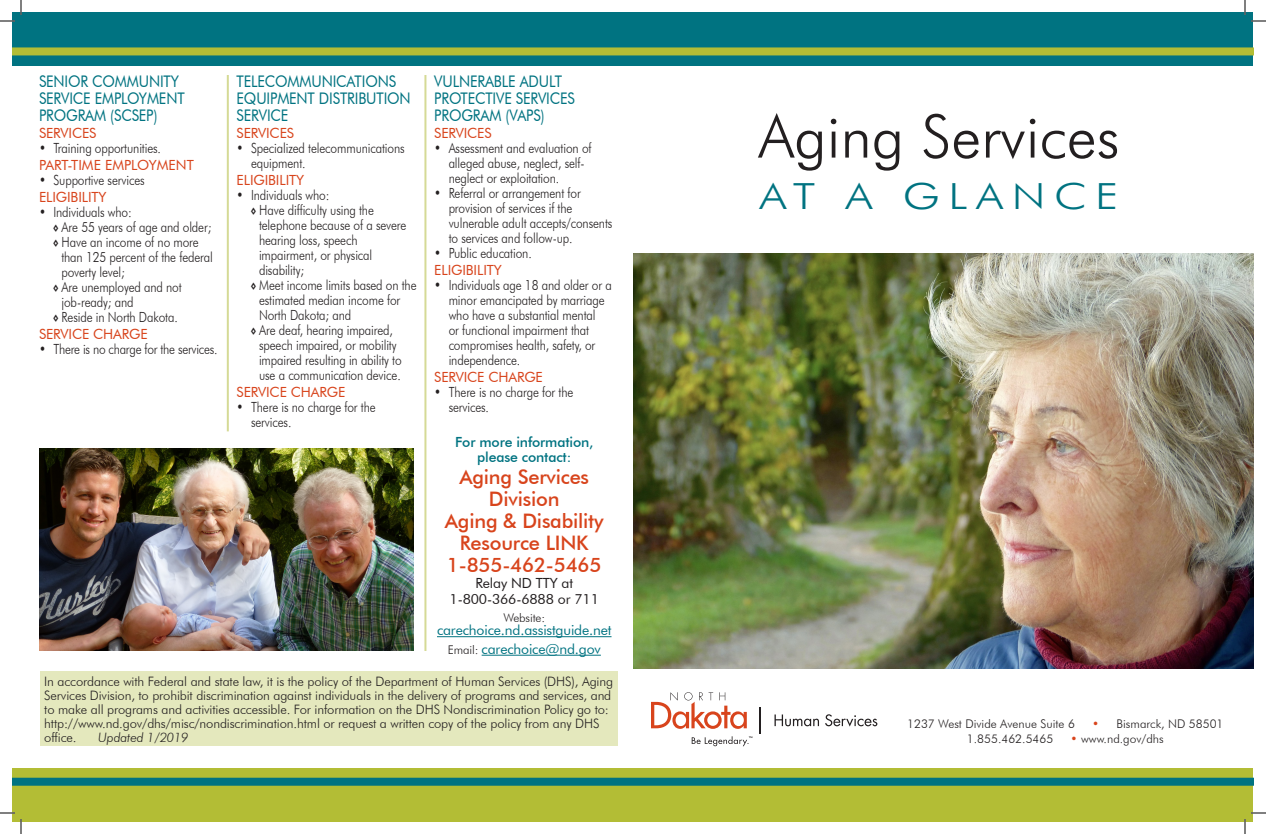
<style>
.page{position:relative;width:1266px;height:834px;background:#fff}
.page>*{position:absolute;margin:0;border:0;box-sizing:border-box;transform-origin:0 0}
.t1{font:300 60px "Futura BT";color:#231f20}
.t2{font:300 36px "Futura BT";letter-spacing:.19em;color:#007381;scale:1.26 1}
.Body{font:500 20px/22px "Futura BT";letter-spacing:-.01em;color:#d8441c;text-align:center}
.Service_Header{font:16px/17px "Futura BT";letter-spacing:-.01em;color:#007381;scale:.9 1}
.t3{font:300 14px/15px "Futura BT";letter-spacing:-.01em;color:#231f20;scale:.85 1}
.Subheads{font:14px "Futura BT";letter-spacing:-.01em;color:#d8441c}
.Body-2{font:14px "Futura BT";letter-spacing:-.01em;color:#007381}
.Body-3{font:500 14px "Futura BT";letter-spacing:-.01em;color:#007381}
.Body-4{font:14px "Futura BT";letter-spacing:-.01em;color:#231f20}
.t4{font:300 13px/14px "Futura BT";letter-spacing:-.01em;color:#231f20}
.t5{font:italic 300 13px "Futura BT";letter-spacing:-.01em;color:#231f20}
.Body-5{font:300 12px "Futura BT";color:#231f20}
.s1{font-weight:300;font-size:12px;color:#231f20}
.s2{color:#d8441c}
</style>
<div class="page">
<img style="left:633px;top:254px;width:621px;height:414px">
<hr style="left:227px;top:75px;width:2px;height:356px;background:#d5da96">
<hr style="left:424px;top:75px;width:2px;height:576px;background:#d5da96">
<svg style="left:760px;top:707px;width:1px;height:26px"></svg>
<svg style="left:775px;top:714px;width:44px;height:12px"></svg>
<svg style="left:825px;top:714px;width:52px;height:13px"></svg>
<svg style="left:651px;top:692px;width:96px;height:37px"></svg>
<svg style="left:692px;top:736px;width:60px;height:10px"></svg>
<div style="left:13px;top:12px;width:1240px;height:53px;background:#007381"></div>
<div style="left:12px;top:47px;width:1242px;height:8px;background:#b3bd35"></div>
<div style="left:40px;top:671px;width:578px;height:75px;background:#e4e8bd"></div>
<div style="left:13px;top:768px;width:1240px;height:54px;background:#b3bd35"></div>
<div style="left:12px;top:778px;width:1242px;height:8px;background:#007381"></div>
<img style="left:39px;top:449px;width:375px;height:202px">
<hr style="left:437px;top:636px;width:175px;height:1px;background:#007381">
<hr style="left:482px;top:655px;width:119px;height:1px;background:#007381">
<svg style="left:0;top:0;width:22px;height:22px"></svg>
<svg style="left:0;top:812px;width:22px;height:22px"></svg>
<svg style="left:1244px;top:0;width:22px;height:22px"></svg>
<svg style="left:1244px;top:812px;width:22px;height:22px"></svg>
<p class="Service_Header" style="left:39px;top:73px;width:157px">SENIOR COMMUNITY</p>
<p class="Service_Header" style="left:39px;top:90px;width:163px">SERVICE EMPLOYMENT</p>
<p class="Service_Header" style="left:39px;top:107px;width:133px">PROGRAM (SCSEP)</p>
<p class="Subheads" style="left:39px;top:125px;width:59px">SERVICES</p>
<p class="t3" style="left:39px;top:140px;width:145px">• Training opportunities.</p>
<p class="Subheads" style="left:39px;top:156px;width:156px">PART-TIME EMPLOYMENT</p>
<p class="t3" style="left:39px;top:172px;width:126px">• Supportive services</p>
<p class="Subheads" style="left:39px;top:188px;width:69px">ELIGIBILITY</p>
<p class="t3" style="left:61px;top:204px;width:180px;text-indent:-22px">• Individuals who:<br>Are 55 years of age and older;<br>Have an income of no more than 125 percent of the federal poverty level;<br>Are unemployed and not job-ready; and<br>Reside in North Dakota.</p>
<p class="Subheads" style="left:39px;top:325px;width:110px">SERVICE CHARGE</p>
<p class="t3" style="left:39px;top:341px;width:211px">• There is no charge for the services.</p>
<p class="Service_Header" style="left:237px;top:73px;width:195px">TELECOMMUNICATIONS<br>EQUIPMENT DISTRIBUTION<br>SERVICE</p>
<p class="Subheads" style="left:237px;top:125px;width:59px">SERVICES</p>
<p class="t3" style="left:251px;top:140px;width:182px;text-indent:-14px">• Specialized telecommunications equipment.</p>
<p class="Subheads" style="left:237px;top:171px;width:69px">ELIGIBILITY</p>
<p class="t3" style="left:259px;top:187px;width:187px;text-indent:-22px">• Individuals who:<br>Have difficulty using the telephone because of a severe hearing loss, speech impairment, or physical disability;<br>Meet income limits based on the estimated median income for<br>North Dakota; and<br>Are deaf, hearing impaired, speech impaired, or mobility impaired resulting in ability to use a communication device.</p>
<p class="Subheads" style="left:237px;top:383px;width:110px">SERVICE CHARGE</p>
<p class="t3" style="left:251px;top:399px;width:148px;text-indent:-14px">• There is no charge for the services.</p>
<p class="Service_Header" style="left:434px;top:73px;width:158px">VULNERABLE ADULT<br>PROTECTIVE SERVICES<br>PROGRAM (VAPS)</p>
<p class="Subheads" style="left:434px;top:125px;width:59px">SERVICES</p>
<p class="t3" style="left:449px;top:140px;width:170px;text-indent:-14px">• Assessment and evaluation of alleged abuse, neglect, self&shy;neglect or exploitation.</p>
<p class="t3" style="left:449px;top:185px;width:194px;text-indent:-14px">• Referral or arrangement for provision of services if the vulnerable adult accepts/consents to services and follow-up.</p>
<p class="t3" style="left:434px;top:245px;width:116px">• Public education.</p>
<p class="Subheads" style="left:434px;top:261px;width:69px">ELIGIBILITY</p>
<p class="t3" style="left:449px;top:277px;width:193px;text-indent:-14px">• Individuals age 18 and older or a minor emancipated by marriage who have a substantial mental<br>or functional impairment that compromises health, safety, or independence.</p>
<p class="Subheads" style="left:434px;top:368px;width:110px">SERVICE CHARGE</p>
<p class="t3" style="left:449px;top:384px;width:148px;text-indent:-14px">• There is no charge for the services.</p>
<p class="Body-3" style="left:455px;top:433px;width:140px">For more information,</p>
<p class="Body-3" style="left:477px;top:448px;width:96px">please contact:</p>
<p class="Body" style="left:459px;top:465px;width:131px">Aging Services<br>Division</p>
<p class="Body" style="left:445px;top:509px;width:160px">Aging &amp; Disability<br>Resource LINK</p>
<p class="Body" style="left:447px;top:553px;width:156px">1-855-462-5465</p>
<p class="Body-4" style="left:476px;top:574px;width:99px">Relay ND TTY at</p>
<p class="Body-4" style="left:450px;top:590px;width:151px">1-800-366-6888 or 711</p>
<p class="Body-5" style="left:503px;top:611px;width:43px">Website:</p>
<p class="Body-2" style="left:437px;top:622px;width:176px">carechoice.nd.assistguide.net</p>
<p class="Body-2" style="left:448px;top:640px;width:155px"><span class="s1">Email:</span> carechoice@nd.gov</p>
<p class="t4" style="left:44px;top:674px;width:570px">In accordance with Federal and state law, it is the policy of the Department of Human Services (DHS), Aging Services Division, to prohibit discrimination against individuals in the delivery of programs and services, and to make all programs and activities accessible. For information on the DHS Nondiscrimination Policy go to: http://www.nd.gov/dhs/misc/nondiscrimination.html or request a written copy of the policy from any DHS office.</p>
<p class="t5" style="left:98px;top:729px;width:92px">Updated 1/2019</p>
<p class="t1" style="left:758px;top:100px;width:363px">Aging Services</p>
<p class="t2" style="left:760px;top:174px;width:286px">AT A GLANCE</p>
<p class="Body-5" style="left:907px;top:717px;width:169px">1237 West Divide Avenue Suite 6</p>
<p class="Body-5" style="left:1092px;top:717px;width:133px"><span class="s2">•</span> Bismarck, ND 58501</p>
<p class="Body-5" style="left:967px;top:731px;width:88px">1.855.462.5465</p>
<p class="Body-5" style="left:1071px;top:731px;width:95px"><span class="s2">•</span> www.nd.gov/dhs</p>
</div>
